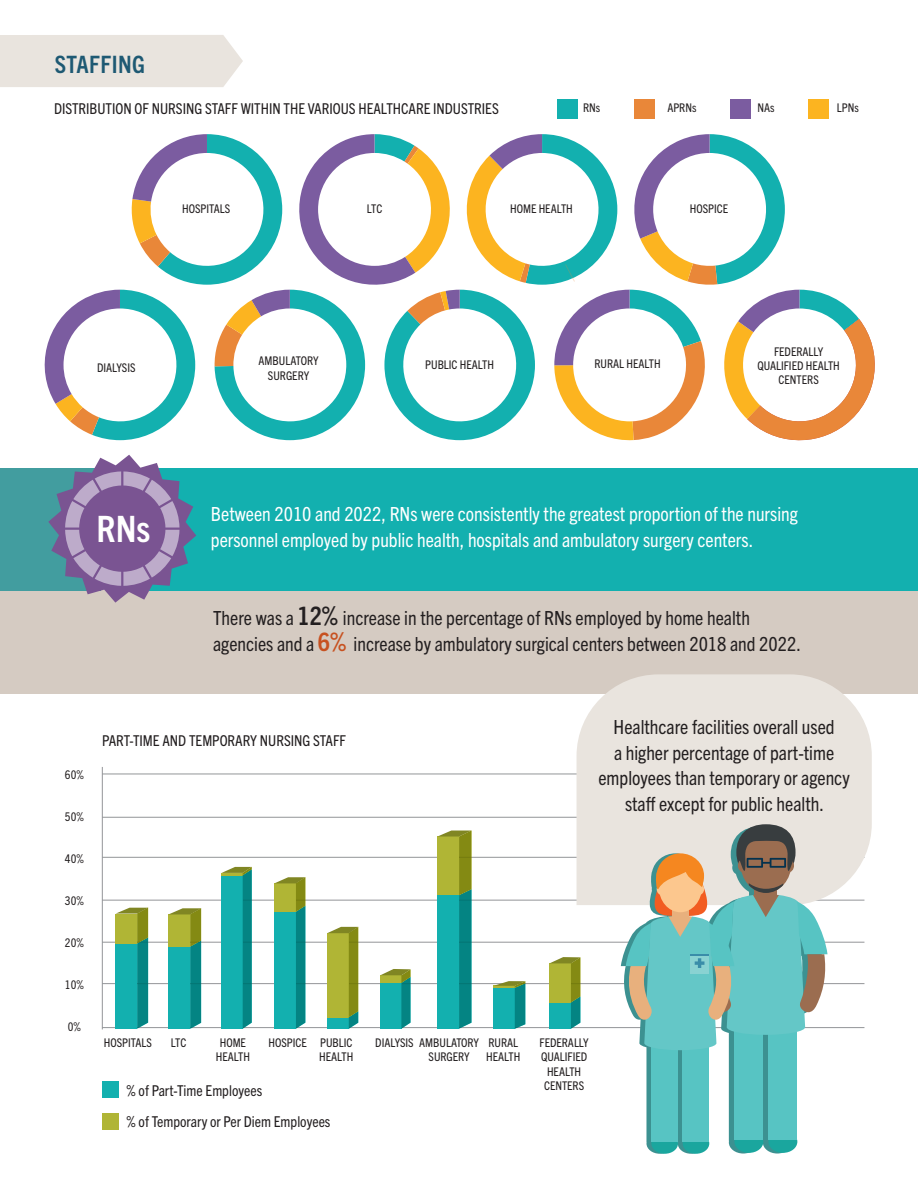
<style>
.page{position:relative;width:918px;height:1188px;background:#fff}
.page>*{position:absolute;margin:0;border:0;box-sizing:border-box;transform-origin:0 0}
.t1{font:700 condensed 36.45px "Trade Gothic Next LT Pro";color:#fff}
.t2{font:700 condensed 24px "Trade Gothic Next LT Pro";letter-spacing:.02em;color:#216485}
.t3{font:condensed 19.5px/25.5px "Trade Gothic Next LT Pro";color:#231f20;text-align:center}
.t4{font:condensed 19.5px "Trade Gothic Next LT Pro";color:#fff}
.t5{font:condensed 15px "Trade Gothic Next LT Pro";color:#231f20}
.t6{font:condensed 12px/14.4px "Trade Gothic Next LT Pro";color:#231f20;text-align:center}
.s1{font-weight:700;font-size:25.5px}
.s2{font-weight:700;font-size:25.5px;color:#c75120}
</style>
<div class="page">
<div style="left:0;top:562px;width:918px;height:132px;background:#d5cbc2"></div>
<svg style="left:44px;top:134px;width:831px;height:307px"></svg>
<div style="left:115px;top:468px;width:803px;height:123px;background:#13b0af"></div>
<div style="left:0;top:468px;width:100px;height:123px;background:#429d9f"></div>
<svg style="left:48px;top:455px;width:148px;height:148px"></svg>
<div style="left:91px;top:514px;width:65px;height:34px;background:#7a5492"></div>
<div style="left:102px;top:1113px;width:17px;height:16px;background:#b0b535"></div>
<div style="left:102px;top:1081px;width:17px;height:17px;background:#13b0af"></div>
<hr style="left:102px;top:1027px;width:762px;height:1px;background:#939598">
<hr style="left:102px;top:942px;width:762px;height:1px;background:#939598">
<hr style="left:102px;top:857px;width:762px;height:1px;background:#939598">
<hr style="left:102px;top:983px;width:762px;height:1px;background:#939598">
<hr style="left:102px;top:900px;width:762px;height:1px;background:#939598">
<hr style="left:102px;top:817px;width:762px;height:1px;background:#939598">
<hr style="left:102px;top:774px;width:762px;height:1px;background:#939598">
<hr style="left:102px;top:767px;width:1px;height:262px;background:#939598">
<svg style="left:577px;top:674px;width:295px;height:231px;background:#e9e4de"></svg>
<svg style="left:621px;top:827px;width:207px;height:327px"></svg>
<div style="left:0;top:35px;width:243px;height:52px;background:#e9e4de"></div>
<div style="left:557px;top:99px;width:20px;height:19px;background:#13b0af"></div>
<div style="left:635px;top:99px;width:20px;height:19px;background:#e98739"></div>
<div style="left:809px;top:99px;width:20px;height:19px;background:#fcb420"></div>
<div style="left:731px;top:99px;width:20px;height:19px;background:#7b5ca0"></div>
<svg style="left:116px;top:908px;width:32px;height:121px;background:#3aa381"></svg>
<svg style="left:168px;top:908px;width:33px;height:121px;background:#3ea47f"></svg>
<svg style="left:222px;top:867px;width:30px;height:162px;background:#17a39e"></svg>
<svg style="left:274px;top:877px;width:31px;height:152px;background:#31a489"></svg>
<svg style="left:327px;top:927px;width:31px;height:102px;background:#93a83c"></svg>
<svg style="left:380px;top:969px;width:31px;height:60px;background:#34a68f"></svg>
<svg style="left:494px;top:981px;width:31px;height:48px"></svg>
<svg style="left:549px;top:957px;width:32px;height:72px;background:#70a85f"></svg>
<svg style="left:437px;top:831px;width:35px;height:198px;background:#3fa37c"></svg>
<h2 class="t2" style="left:55px;top:47px;width:92px">STAFFING</h2>
<p class="t5" style="left:54px;top:98px;width:446px">DISTRIBUTION OF NURSING STAFF WITHIN THE VARIOUS HEALTHCARE INDUSTRIES</p>
<p class="t6" style="left:583px;top:100px;width:19px">RNs</p>
<p class="t6" style="left:667px;top:100px;width:31px">APRNs</p>
<p class="t6" style="left:757px;top:100px;width:19px">NAs</p>
<p class="t6" style="left:837px;top:100px;width:23px">LPNs</p>
<p class="t6" style="left:182px;top:201px;width:49px">HOSPITALS</p>
<p class="t6" style="left:367px;top:201px;width:17px">LTC</p>
<p class="t6" style="left:510px;top:201px;width:64px">HOME HEALTH</p>
<p class="t6" style="left:690px;top:201px;width:40px">HOSPICE</p>
<p class="t6" style="left:97px;top:359px;width:40px">DIALYSIS</p>
<p class="t6" style="left:259px;top:353px;width:61px">AMBULATORY<br>SURGERY</p>
<p class="t6" style="left:425px;top:357px;width:70px">PUBLIC HEALTH</p>
<p class="t6" style="left:594px;top:355px;width:68px">RURAL HEALTH</p>
<p class="t6" style="left:757px;top:343px;width:84px">FEDERALLY<br>QUALIFIED HEALTH<br>CENTERS</p>
<h1 class="t1" style="left:97px;top:504px;width:55px">RNs</h1>
<h3 class="t4" style="left:211px;top:501px;width:588px">Between 2010 and 2022, RNs were consistently the greatest proportion of the nursing</h3>
<h3 class="t4" style="left:211px;top:526px;width:544px">personnel employed by public health, hospitals and ambulatory surgery centers.</h3>
<h3 class="t3" style="left:213px;top:604px;width:589px;text-align:left">There was a <span class="s1">12%</span> increase in the percentage of RNs employed by home health agencies and a <span class="s2">6%</span> increase by ambulatory surgical centers between 2018 and 2022.</h3>
<p class="t6" style="left:65px;top:767px;width:20px">60%</p>
<p class="t6" style="left:65px;top:809px;width:20px">50%</p>
<p class="t6" style="left:65px;top:851px;width:20px">40%</p>
<p class="t6" style="left:65px;top:893px;width:20px">30%</p>
<p class="t6" style="left:65px;top:934px;width:20px">20%</p>
<p class="t6" style="left:65px;top:976px;width:20px">10%</p>
<p class="t6" style="left:68px;top:1018px;width:15px">0%</p>
<p class="t5" style="left:102px;top:730px;width:246px">PART-TIME AND TEMPORARY NURSING STAFF</p>
<h3 class="t3" style="left:598px;top:713px;width:253px">Healthcare facilities overall used<br>a higher percentage of part-time employees than temporary or agency staff except for public health.</h3>
<p class="t6" style="left:419px;top:1035px;width:61px">AMBULATORY<br>SURGERY</p>
<p class="t6" style="left:486px;top:1035px;width:36px;text-align:left">RURAL<br>HEALTH</p>
<p class="t6" style="left:539px;top:1035px;width:51px">FEDERALLY<br>QUALIFIED<br>HEALTH<br>CENTERS</p>
<p class="t6" style="left:104px;top:1035px;width:49px">HOSPITALS</p>
<p class="t6" style="left:171px;top:1035px;width:17px">LTC</p>
<p class="t6" style="left:269px;top:1035px;width:40px">HOSPICE</p>
<p class="t6" style="left:375px;top:1035px;width:40px">DIALYSIS</p>
<p class="t6" style="left:216px;top:1035px;width:36px">HOME<br>HEALTH</p>
<p class="t6" style="left:319px;top:1035px;width:36px;text-align:left">PUBLIC<br>HEALTH</p>
<p class="t5" style="left:127px;top:1080px;width:137px">% of Part-Time Employees</p>
<p class="t5" style="left:127px;top:1112px;width:205px">% of Temporary or Per Diem Employees</p>
</div>
